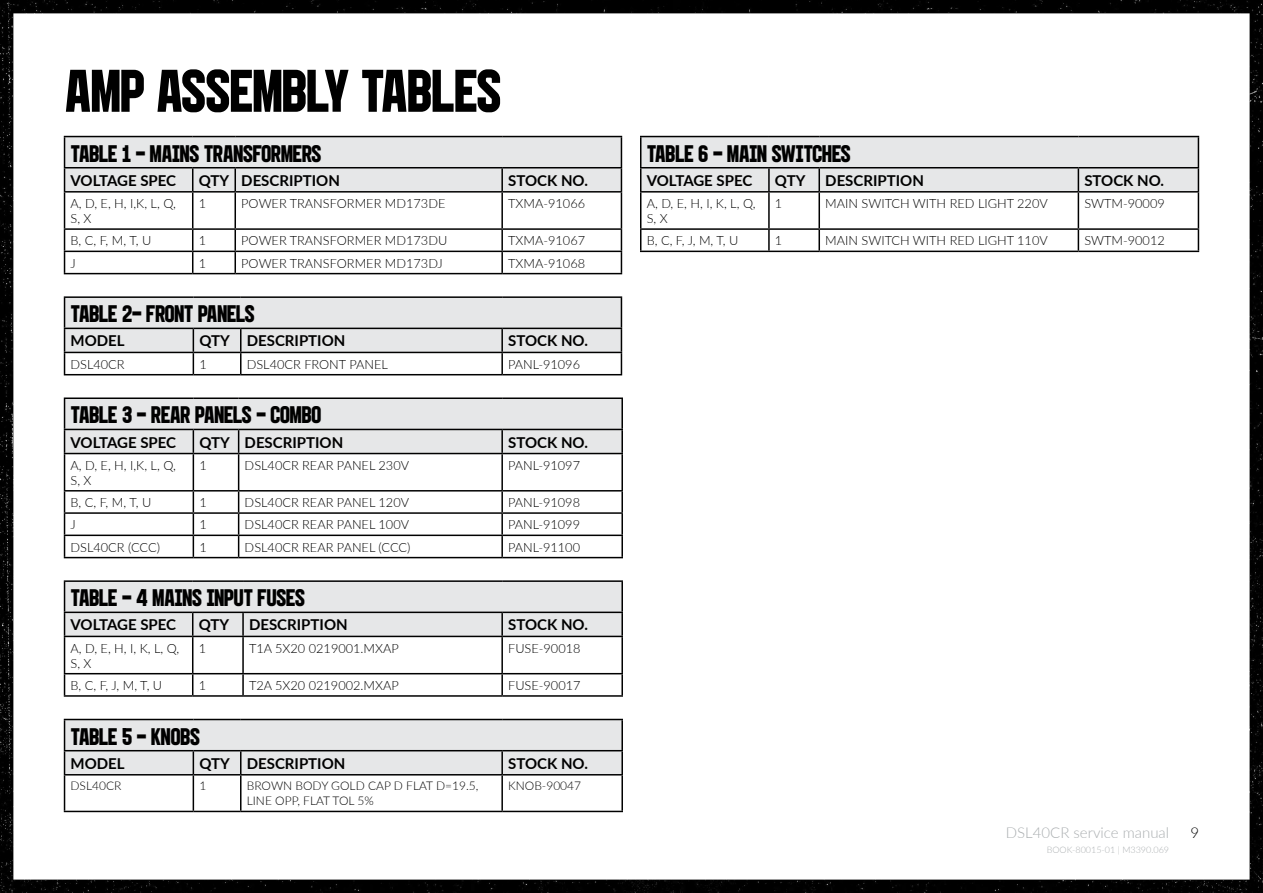
<style>
.page{position:relative;width:1263px;height:893px;background:#fff}
.page>*{position:absolute;margin:0;border:0;box-sizing:border-box;transform-origin:0 0}
.t1{font:60px "BFF NSFW Marshall Regular";letter-spacing:-.03em;color:#000}
.t2{font:24px "BFF NSFW Marshall Regular";letter-spacing:-.03em;color:#000}
.t3{font:700 15px "Lato";color:#000}
.t4{font:300 15px "Lato";color:#abafb1}
.t5{font:300 15px "Lato";color:#000}
.t6{font:300 12.75px/15px "Lato";color:#000}
.t7{font:300 12px/15px "Lato";color:#000}
.t8{font:300 9px "Lato";color:#abafb1}
</style>
<div class="page">
<img style="left:0;top:0;width:1263px;height:893px">
<h1 class="t1" style="left:64px;top:56px;width:439px">AMP ASSEMBLY TABLES</h1>
<h2 class="t2" style="left:71px;top:140px;width:252px">TABLE 1 - MAINS TRANSFORMERS</h2>
<p class="t3" style="left:71px;top:169px;width:107px">VOLTAGE SPEC</p>
<p class="t3" style="left:199px;top:169px;width:143px">QTY DESCRIPTION</p>
<p class="t3" style="left:508px;top:169px;width:81px">STOCK NO.</p>
<p class="t6" style="left:71px;top:196px;width:107px">A, D, E, H, I,K, L, Q,<br>S, X</p>
<p class="t6" style="left:199px;top:196px;width:9px">1</p>
<p class="t6" style="left:241px;top:196px;width:206px">POWER TRANSFORMER MD173DE</p>
<p class="t6" style="left:508px;top:196px;width:78px">TXMA-91066</p>
<p class="t6" style="left:71px;top:233px;width:82px">B, C, F, M, T, U</p>
<p class="t6" style="left:199px;top:233px;width:9px">1</p>
<p class="t6" style="left:241px;top:233px;width:208px">POWER TRANSFORMER MD173DU</p>
<p class="t6" style="left:508px;top:233px;width:78px">TXMA-91067</p>
<p class="t6" style="left:71px;top:255px;width:7px">J</p>
<p class="t6" style="left:199px;top:255px;width:9px">1</p>
<p class="t6" style="left:241px;top:255px;width:203px">POWER TRANSFORMER MD173DJ</p>
<p class="t6" style="left:508px;top:255px;width:78px">TXMA-91068</p>
<h2 class="t2" style="left:71px;top:300px;width:186px">TABLE 2- FRONT PANELS</h2>
<p class="t3" style="left:71px;top:330px;width:56px">MODEL</p>
<p class="t3" style="left:199px;top:330px;width:148px">QTY DESCRIPTION</p>
<p class="t3" style="left:508px;top:330px;width:81px">STOCK NO.</p>
<p class="t6" style="left:71px;top:356px;width:56px">DSL40CR</p>
<p class="t6" style="left:199px;top:356px;width:9px">1</p>
<p class="t6" style="left:247px;top:356px;width:143px">DSL40CR FRONT PANEL</p>
<p class="t6" style="left:508px;top:356px;width:73px">PANL-91096</p>
<h2 class="t2" style="left:71px;top:401px;width:252px">TABLE 3 - REAR PANELS - COMBO</h2>
<p class="t3" style="left:71px;top:431px;width:107px">VOLTAGE SPEC</p>
<p class="t3" style="left:199px;top:431px;width:145px">QTY DESCRIPTION</p>
<p class="t3" style="left:508px;top:431px;width:81px">STOCK NO.</p>
<p class="t6" style="left:71px;top:457px;width:107px">A, D, E, H, I,K, L, Q,<br>S, X</p>
<p class="t6" style="left:199px;top:457px;width:9px">1</p>
<p class="t6" style="left:245px;top:457px;width:166px">DSL40CR REAR PANEL 230V</p>
<p class="t6" style="left:508px;top:457px;width:73px">PANL-91097</p>
<p class="t6" style="left:71px;top:494px;width:82px">B, C, F, M, T, U</p>
<p class="t6" style="left:199px;top:494px;width:9px">1</p>
<p class="t6" style="left:245px;top:494px;width:166px">DSL40CR REAR PANEL 120V</p>
<p class="t6" style="left:508px;top:494px;width:73px">PANL-91098</p>
<p class="t6" style="left:71px;top:517px;width:7px">J</p>
<p class="t6" style="left:199px;top:517px;width:9px">1</p>
<p class="t6" style="left:245px;top:517px;width:166px">DSL40CR REAR PANEL 100V</p>
<p class="t6" style="left:508px;top:517px;width:73px">PANL-91099</p>
<p class="t6" style="left:71px;top:539px;width:91px">DSL40CR (CCC)</p>
<p class="t6" style="left:199px;top:539px;width:9px">1</p>
<p class="t6" style="left:245px;top:539px;width:167px">DSL40CR REAR PANEL (CCC)</p>
<p class="t6" style="left:508px;top:539px;width:73px">PANL-91100</p>
<h2 class="t2" style="left:71px;top:584px;width:236px">TABLE - 4 MAINS INPUT FUSES</h2>
<p class="t3" style="left:71px;top:614px;width:107px">VOLTAGE SPEC</p>
<p class="t3" style="left:199px;top:614px;width:32px">QTY</p>
<p class="t3" style="left:249px;top:614px;width:100px">DESCRIPTION</p>
<p class="t3" style="left:508px;top:614px;width:81px">STOCK NO.</p>
<p class="t6" style="left:71px;top:640px;width:110px">A, D, E, H, I, K, L, Q,<br>S, X</p>
<p class="t6" style="left:199px;top:640px;width:9px">1</p>
<p class="t6" style="left:249px;top:640px;width:151px">T1A 5X20 0219001.MXAP</p>
<p class="t6" style="left:508px;top:640px;width:74px">FUSE-90018</p>
<p class="t6" style="left:71px;top:677px;width:93px">B, C, F, J, M, T, U</p>
<p class="t6" style="left:199px;top:677px;width:9px">1</p>
<p class="t6" style="left:249px;top:677px;width:151px">T2A 5X20 0219002.MXAP</p>
<p class="t6" style="left:508px;top:677px;width:74px">FUSE-90017</p>
<h2 class="t2" style="left:71px;top:723px;width:131px">TABLE 5 - KNOBS</h2>
<p class="t3" style="left:71px;top:752px;width:56px">MODEL</p>
<p class="t3" style="left:199px;top:752px;width:148px">QTY DESCRIPTION</p>
<p class="t3" style="left:508px;top:752px;width:81px">STOCK NO.</p>
<p class="t7" style="left:71px;top:778px;width:52px">DSL40CR</p>
<p class="t7" style="left:199px;top:778px;width:8px">1</p>
<p class="t7" style="left:247px;top:778px;width:233px">BROWN BODY GOLD CAP D FLAT D=19.5,<br>LINE OPP, FLAT TOL 5%</p>
<p class="t7" style="left:508px;top:778px;width:74px">KNOB-90047</p>
<h2 class="t2" style="left:647px;top:140px;width:206px">TABLE 6 - MAIN SWITCHES</h2>
<p class="t3" style="left:647px;top:169px;width:107px">VOLTAGE SPEC</p>
<p class="t3" style="left:775px;top:169px;width:32px">QTY</p>
<p class="t3" style="left:825px;top:169px;width:100px">DESCRIPTION</p>
<p class="t3" style="left:1084px;top:169px;width:81px">STOCK NO.</p>
<p class="t6" style="left:647px;top:196px;width:110px">A, D, E, H, I, K, L, Q,<br>S, X</p>
<p class="t6" style="left:775px;top:196px;width:9px">1</p>
<p class="t6" style="left:825px;top:196px;width:224px">MAIN SWITCH WITH RED LIGHT 220V</p>
<p class="t6" style="left:1084px;top:196px;width:82px">SWTM-90009</p>
<p class="t6" style="left:647px;top:233px;width:93px">B, C, F, J, M, T, U</p>
<p class="t6" style="left:775px;top:233px;width:9px">1</p>
<p class="t6" style="left:825px;top:233px;width:224px">MAIN SWITCH WITH RED LIGHT 110V</p>
<p class="t6" style="left:1084px;top:233px;width:82px">SWTM-90012</p>
<p class="t4" style="left:1006px;top:822px;width:165px">DSL40CR service manual</p>
<p class="t5" style="left:1190px;top:822px;width:10px">9</p>
<p class="t8" style="left:1047px;top:843px;width:124px">BOOK-80015-01 | M3390.069</p>
</div>
